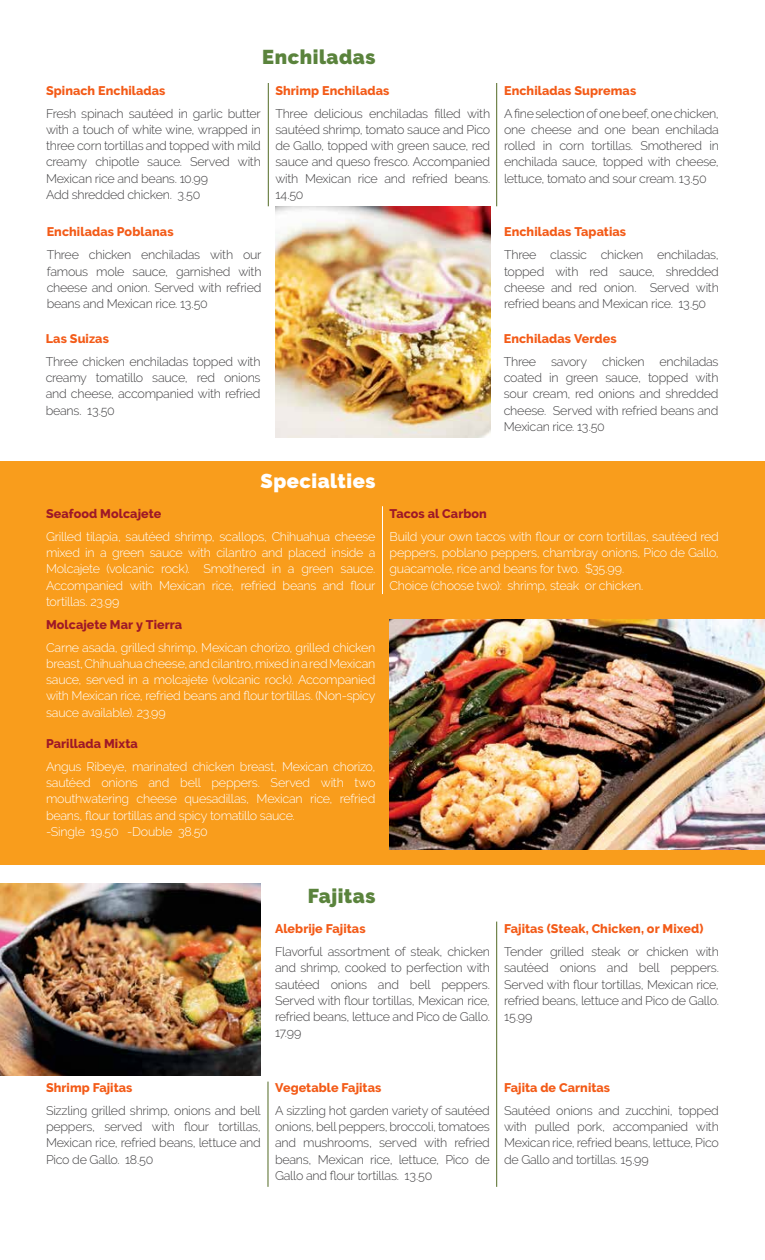
<style>
.page{position:relative;width:765px;height:1260px;background:#fff}
.page>*{position:absolute;margin:0;border:0;box-sizing:border-box;transform-origin:0 0}
.t1{font:900 20px "Raleway";letter-spacing:.025em;color:#5a833c}
.t2{font:900 20px "Raleway";letter-spacing:.025em;color:#fff}
.t3{font:300 12.5px/16.2px "Raleway";letter-spacing:-.02em;color:#414042;text-align:justify}
.t4{font:300 12.5px/16.2px "Raleway";letter-spacing:-.02em;color:#fff;text-align:justify}
.t5{font:800 12.5px "Raleway";letter-spacing:.005em;color:#f35b18}
.t6{font:800 12.5px "Raleway";letter-spacing:.005em;color:#9e1828}
</style>
<div class="page">
<div style="left:0;top:461px;width:765px;height:404px;background:#f99d1c"></div>
<hr style="left:496px;top:83px;width:1px;height:123px;background:#526a24">
<hr style="left:268px;top:83px;width:1px;height:123px;background:#526a24">
<hr style="left:382px;top:506px;width:1px;height:88px;background:#fff">
<hr style="left:268px;top:1082px;width:1px;height:105px;background:#526a24">
<hr style="left:496px;top:922px;width:1px;height:265px;background:#526a24">
<img style="left:275px;top:206px;width:215px;height:231px">
<img style="left:390px;top:620px;width:375px;height:229px">
<img style="left:0;top:884px;width:261px;height:191px">
<h1 class="t1" style="left:262px;top:46px;width:115px">Enchiladas</h1>
<p class="t5" style="left:46px;top:83px;width:121px">Spinach Enchiladas</p>
<p class="t5" style="left:275px;top:83px;width:115px">Shrimp Enchiladas</p>
<p class="t5" style="left:504px;top:83px;width:134px">Enchiladas Supremas</p>
<p class="t3" style="left:46px;top:105px;width:216px;text-align:left">Fresh spinach sautéed in garlic butter with a touch of white wine, wrapped in three corn tortillas and topped with mild creamy chipotle sauce. Served with Mexican rice and beans. 10.99<br>Add shredded chicken. 3.50</p>
<p class="t3" style="left:275px;top:105px;width:216px">Three delicious enchiladas filled with sautéed shrimp, tomato sauce and Pico de Gallo, topped with green sauce, red sauce and queso fresco. Accompanied with Mexican rice and refried beans.<br>14.50</p>
<p class="t3" style="left:504px;top:105px;width:216px">A fine selection of one beef, one chicken, one cheese and one bean enchilada rolled in corn tortillas. Smothered in enchilada sauce, topped with cheese, lettuce, tomato and sour cream. 13.50</p>
<p class="t5" style="left:47px;top:225px;width:128px">Enchiladas Poblanas</p>
<p class="t5" style="left:504px;top:225px;width:124px">Enchiladas Tapatias</p>
<p class="t3" style="left:47px;top:247px;width:216px">Three chicken enchiladas with our famous mole sauce, garnished with cheese and onion. Served with refried beans and Mexican rice. 13.50</p>
<p class="t3" style="left:504px;top:247px;width:216px">Three classic chicken enchiladas, topped with red sauce, shredded cheese and red onion. Served with refried beans and Mexican rice. 13.50</p>
<p class="t5" style="left:46px;top:332px;width:65px">Las Suizas</p>
<p class="t5" style="left:504px;top:332px;width:114px">Enchiladas Verdes</p>
<p class="t3" style="left:46px;top:353px;width:216px">Three chicken enchiladas topped with creamy tomatillo sauce, red onions and cheese, accompanied with refried beans. 13.50</p>
<p class="t3" style="left:504px;top:353px;width:216px">Three savory chicken enchiladas coated in green sauce, topped with sour cream, red onions and shredded cheese. Served with refried beans and Mexican rice. 13.50</p>
<h1 class="t2" style="left:260px;top:469px;width:116px">Specialties</h1>
<p class="t6" style="left:46px;top:506px;width:117px">Seafood Molcajete</p>
<p class="t6" style="left:390px;top:506px;width:99px">Tacos al Carbon</p>
<p class="t4" style="left:46px;top:528px;width:331px">Grilled tilapia, sautéed shrimp, scallops, Chihuahua cheese mixed in a green sauce with cilantro and placed inside a Molcajete (volcanic rock). Smothered in a green sauce.<br>Accompanied with Mexican rice, refried beans and flour tortillas. 23.99</p>
<p class="t4" style="left:390px;top:528px;width:331px;text-align:left">Build your own tacos with flour or corn tortillas, sautéed red peppers, poblano peppers, chambray onions, Pico de Gallo, guacamole, rice and beans for two. $35.99.<br>Choice (choose two): shrimp, steak or chicken.</p>
<p class="t6" style="left:46px;top:617px;width:138px">Molcajete Mar y Tierra</p>
<p class="t4" style="left:46px;top:639px;width:331px">Carne asada, grilled shrimp, Mexican chorizo, grilled chicken breast, Chihuahua cheese, and cilantro, mixed in a red Mexican sauce, served in a molcajete (volcanic rock). Accompanied with Mexican rice, refried beans and flour tortillas. (Non-spicy sauce available). 23.99</p>
<p class="t6" style="left:46px;top:737px;width:93px">Parillada Mixta</p>
<p class="t4" style="left:46px;top:758px;width:331px;text-align:left">Angus Ribeye, marinated chicken breast, Mexican chorizo, sautéed onions and bell peppers. Served with two mouthwatering cheese quesadillas, Mexican rice, refried beans, flour tortillas and spicy tomatillo sauce.<br>-Single 19.50 -Double 38.50</p>
<h1 class="t1" style="left:308px;top:885px;width:69px">Fajitas</h1>
<p class="t5" style="left:275px;top:922px;width:92px">Alebrije Fajitas</p>
<p class="t5" style="left:504px;top:922px;width:201px">Fajitas (Steak, Chicken, or Mixed)</p>
<p class="t3" style="left:275px;top:944px;width:216px">Flavorful assortment of steak, chicken and shrimp, cooked to perfection with sautéed onions and bell peppers.<br>Served with flour tortillas, Mexican rice, refried beans, lettuce and Pico de Gallo.<br>17.99</p>
<p class="t3" style="left:504px;top:944px;width:216px">Tender grilled steak or chicken with sautéed onions and bell peppers.<br>Served with flour tortillas, Mexican rice, refried beans, lettuce and Pico de Gallo.<br>15.99</p>
<p class="t5" style="left:46px;top:1081px;width:88px">Shrimp Fajitas</p>
<p class="t5" style="left:275px;top:1081px;width:108px">Vegetable Fajitas</p>
<p class="t5" style="left:504px;top:1081px;width:108px">Fajita de Carnitas</p>
<p class="t3" style="left:275px;top:1102px;width:216px">A sizzling hot garden variety of sautéed onions, bell peppers, broccoli, tomatoes and mushrooms, served with refried beans, Mexican rice, lettuce, Pico de Gallo and flour tortillas. 13.50</p>
<p class="t3" style="left:46px;top:1102px;width:216px">Sizzling grilled shrimp, onions and bell peppers, served with flour tortillas, Mexican rice, refried beans, lettuce and Pico de Gallo. 18.50</p>
<p class="t3" style="left:504px;top:1102px;width:216px">Sautéed onions and zucchini, topped with pulled pork, accompanied with Mexican rice, refried beans, lettuce, Pico de Gallo and tortillas. 15.99</p>
</div>
